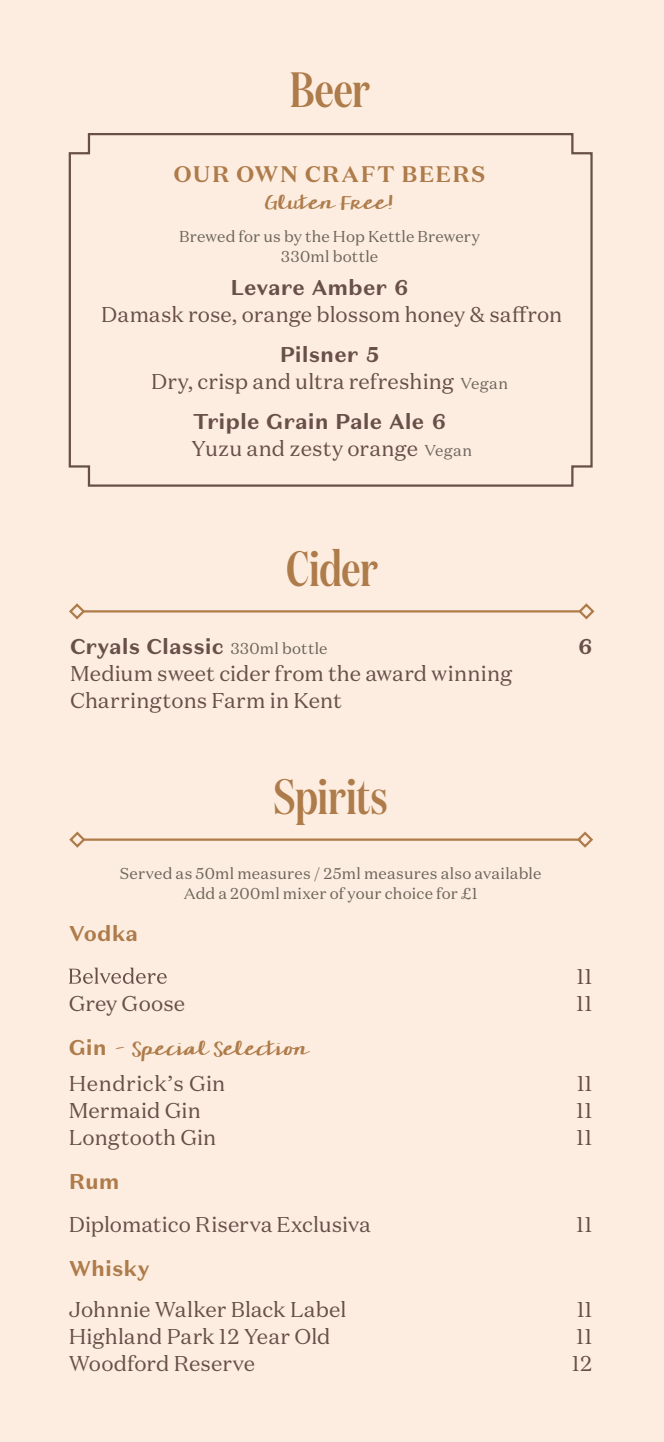
<style>
.page{position:relative;width:664px;height:1442px;background:#fff}
.page>*{position:absolute;margin:0;border:0;box-sizing:border-box;transform-origin:0 0}
.t1{font:500 49.5px "Domaine Display Condensed";letter-spacing:-.01em;color:#ae7b4a}
.t2{font:700 22.5px "Domaine Text";letter-spacing:.06em;color:#ae7b4a}
.t3{font:21.38px/27px "Domaine Text";letter-spacing:.005em;color:#685049}
.t4{font:700 21.38px "Domaine Sans Text";color:#685049}
.t5{font:700 21.38px "Domaine Sans Text";color:#ae7b4a}
.t6{font:18px "KG Camden Market Script";letter-spacing:.02em;color:#ae7b49}
.t7{font:18px "KG Camden Market Script";letter-spacing:.02em;color:#ae7b4a}
.t8{font:15.75px/20.2px "Domaine Text";letter-spacing:.015em;color:#6d665b;text-align:center}
.s1{font-size:15.75px;color:#6d665b}
.s2{font-family:"Domaine Text";font-weight:400;font-size:15.75px;color:#6d665b}
.s3{font-family:"Domaine Sans Text";font-weight:700;font-size:21.38px;color:#ae7b4a}
</style>
<div class="page">
<div style="left:0;top:0;width:663px;height:1441px;background:#fdede0"></div>
<svg style="left:68px;top:133px;width:525px;height:354px"></svg>
<svg style="left:576px;top:603px;width:19px;height:17px"></svg>
<svg style="left:69px;top:603px;width:18px;height:17px"></svg>
<hr style="left:82px;top:610px;width:498px;height:2px;background:#ae7b49">
<svg style="left:69px;top:967px;width:98px;height:16px"></svg>
<svg style="left:575px;top:831px;width:18px;height:17px"></svg>
<svg style="left:69px;top:831px;width:18px;height:17px"></svg>
<hr style="left:83px;top:838px;width:497px;height:2px;background:#ae7b49">
<h1 class="t1" style="left:290px;top:61px;width:82px">Beer</h1>
<p class="t2" style="left:173px;top:159px;width:313px">OUR OWN CRAFT BEERS</p>
<p class="t7" style="left:264px;top:190px;width:131px">Gluten Free!</p>
<p class="t8" style="left:179px;top:226px;width:302px">Brewed for us by the Hop Kettle Brewery<br>330ml bottle</p>
<p class="t4" style="left:230px;top:274px;width:179px">Levare Amber 6</p>
<p class="t3" style="left:101px;top:301px;width:462px">Damask rose, orange blossom honey &amp; saffron</p>
<p class="t4" style="left:279px;top:341px;width:101px">Pilsner 5</p>
<p class="t3" style="left:151px;top:368px;width:358px">Dry, crisp and ultra refreshing <span class="s1">Vegan</span></p>
<p class="t4" style="left:193px;top:407px;width:254px">Triple Grain Pale Ale 6</p>
<p class="t3" style="left:191px;top:434px;width:282px">Yuzu and zesty orange <span class="s1">Vegan</span></p>
<h1 class="t1" style="left:286px;top:540px;width:93px">Cider</h1>
<p class="t4" style="left:70px;top:633px;width:259px">Cryals Classic <span class="s2">330ml bottle</span></p>
<p class="t4" style="left:578px;top:633px;width:15px">6</p>
<p class="t3" style="left:70px;top:660px;width:443px">Medium sweet cider from the award winning<br>Charringtons Farm in Kent</p>
<h1 class="t1" style="left:274px;top:768px;width:115px">Spirits</h1>
<p class="t8" style="left:120px;top:863px;width:423px">Served as 50ml measures / 25ml measures also available<br>Add a 200ml mixer of your choice for £1</p>
<p class="t5" style="left:69px;top:919px;width:71px">Vodka</p>
<p class="t3" style="left:69px;top:989px;width:118px">Grey Goose</p>
<p class="t6" style="left:69px;top:1036px;width:241px"><span class="s3">Gin</span> — Special Selection</p>
<p class="t3" style="left:69px;top:1069px;width:158px">Hendrick’s Gin<br>Mermaid Gin<br>Longtooth Gin</p>
<p class="t5" style="left:69px;top:1168px;width:52px">Rum</p>
<p class="t3" style="left:69px;top:1210px;width:303px">Diplomatico Riserva Exclusiva</p>
<p class="t5" style="left:69px;top:1255px;width:82px">Whisky</p>
<p class="t3" style="left:69px;top:1295px;width:279px">Johnnie Walker Black Label<br>Highland Park 12 Year Old<br>Woodford Reserve</p>
<p class="t3" style="left:576px;top:962px;width:18px">11<br>11</p>
<p class="t3" style="left:576px;top:1069px;width:18px;text-align:justify">11<br>11<br>11</p>
<p class="t3" style="left:576px;top:1210px;width:18px">11</p>
<p class="t3" style="left:571px;top:1295px;width:22px;text-align:justify">11<br>11<br>12</p>
</div>
